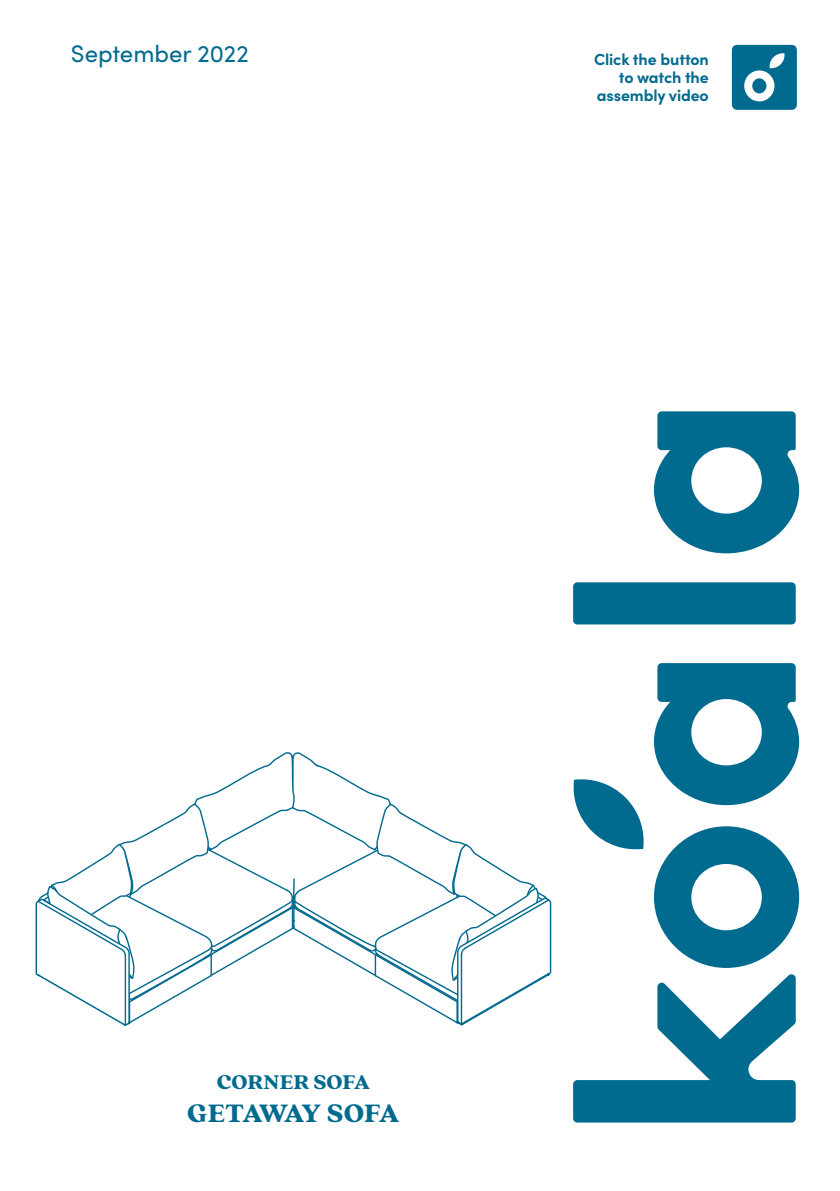
<style>
.page{position:relative;width:840px;height:1191px;background:#fff}
.page>*{position:absolute;margin:0;border:0;box-sizing:border-box;transform-origin:0 0}
.t1{font:900 28px "Quincy CF";letter-spacing:-.07em;color:#006a8f}
.t2{font:24px "Sofia Pro";color:#006a8f}
.t3{font:900 22px "Quincy CF";letter-spacing:-.005em;color:#006a8f}
.t4{font:700 16px/18px "Sofia Pro";letter-spacing:-.01em;color:#006a8f;text-align:right}
</style>
<div class="page">
<div style="left:572px;top:582px;width:223px;height:42px;background:#006a8f;border-radius:4px"></div>
<svg style="left:573px;top:663px;width:225px;height:459px"></svg>
<svg style="left:654px;top:411px;width:144px;height:142px"></svg>
<svg style="left:731px;top:45px;width:65px;height:65px"></svg>
<svg style="left:35px;top:752px;width:517px;height:274px"></svg>
<h2 class="t2" style="left:71px;top:36px;width:179px">September 2022</h2>
<p class="t4" style="left:593px;top:49px;width:116px">Click the button to watch the assembly video</p>
<h3 class="t3" style="left:217px;top:1068px;width:155px">CORNER SOFA</h3>
<h1 class="t1" style="left:187px;top:1096px;width:214px">GETAWAY SOFA</h1>
</div>
